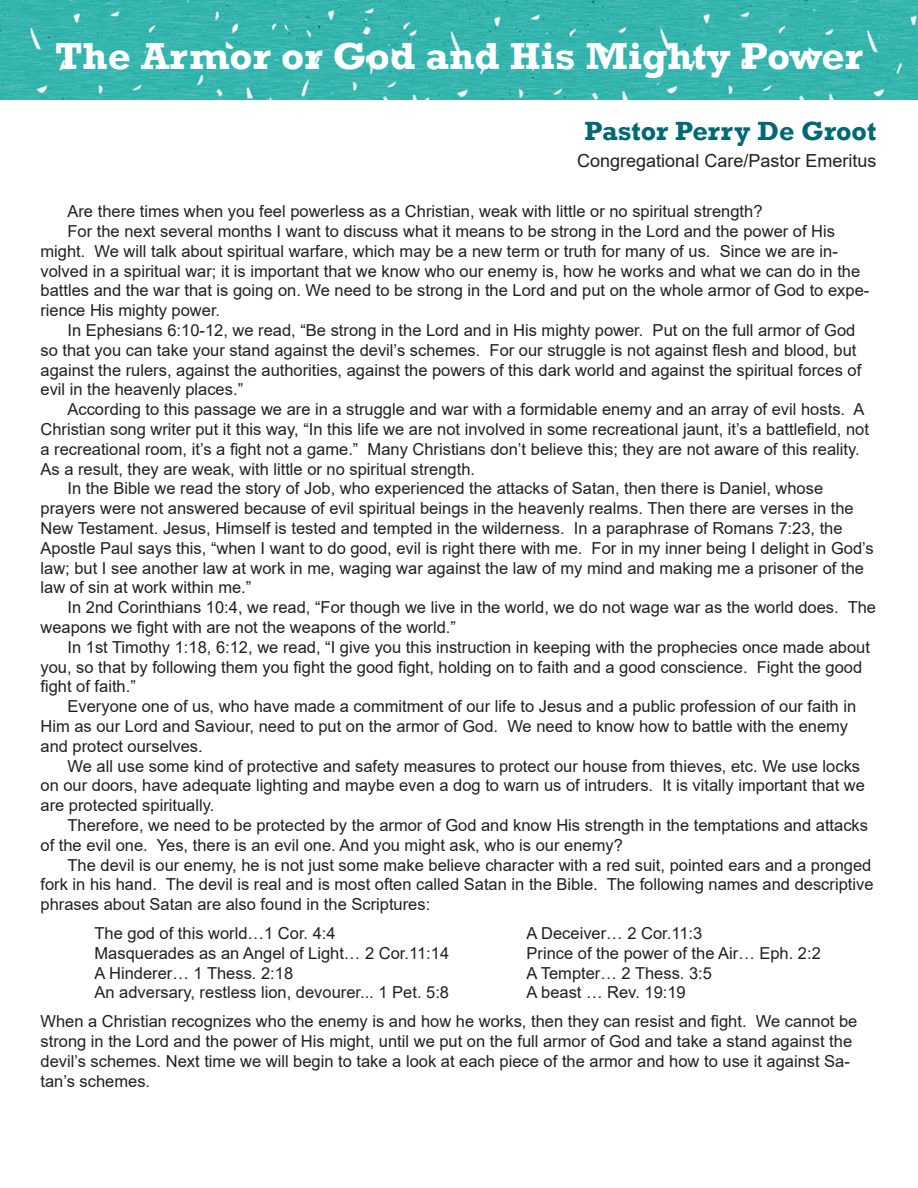
<style>
.page{position:relative;width:918px;height:1188px;background:#fff}
.page>*{position:absolute;margin:0;border:0;box-sizing:border-box;transform-origin:0 0}
.t1{font:700 38.4px "Rockwell";color:#fff;scale:1.05 1}
.t2{font:700 27px "Rockwell";color:#006973}
.t3{font:18px "Arial";color:#231f20}
.t4{font:16.5px/19.8px "Arial";color:#231f20}
</style>
<div class="page">
<img style="left:0;top:0;width:918px;height:99px">
<p class="t1" style="left:55px;top:33px;width:771px">The Armor or God and His Mighty Power</p>
<p class="t2" style="left:584px;top:114px;width:293px">Pastor Perry De Groot</p>
<p class="t3" style="left:577px;top:148px;width:301px">Congregational Care/Pastor Emeritus</p>
<p class="t4" style="left:67px;top:201px;width:697px">Are there times when you feel powerless as a Christian, weak with little or no spiritual strength?</p>
<p class="t4" style="left:40px;top:221px;width:830px;text-indent:27px">For the next several months I want to discuss what it means to be strong in the Lord and the power of His might. We will talk about spiritual warfare, which may be a new term or truth for many of us. Since we are in&shy;volved in a spiritual war; it is important that we know who our enemy is, how he works and what we can do in the battles and the war that is going on. We need to be strong in the Lord and put on the whole armor of God to expe&shy;rience His mighty power.</p>
<p class="t4" style="left:40px;top:320px;width:822px;text-indent:27px">In Ephesians 6:10-12, we read, “Be strong in the Lord and in His mighty power. Put on the full armor of God so that you can take your stand against the devil’s schemes. For our struggle is not against flesh and blood, but against the rulers, against the authorities, against the powers of this dark world and against the spiritual forces of evil in the heavenly places.”</p>
<p class="t4" style="left:40px;top:399px;width:830px;text-indent:27px">According to this passage we are in a struggle and war with a formidable enemy and an array of evil hosts. A Christian song writer put it this way, “In this life we are not involved in some recreational jaunt, it’s a battlefield, not a recreational room, it’s a fight not a game.” Many Christians don’t believe this; they are not aware of this reality.<br>As a result, they are weak, with little or no spiritual strength.</p>
<p class="t4" style="left:40px;top:479px;width:835px;text-indent:27px">In the Bible we read the story of Job, who experienced the attacks of Satan, then there is Daniel, whose prayers were not answered because of evil spiritual beings in the heavenly realms. Then there are verses in the New Testament. Jesus, Himself is tested and tempted in the wilderness. In a paraphrase of Romans 7:23, the Apostle Paul says this, “when I want to do good, evil is right there with me. For in my inner being I delight in God’s law; but I see another law at work in me, waging war against the law of my mind and making me a prisoner of the law of sin at work within me.”</p>
<p class="t4" style="left:40px;top:597px;width:837px;text-indent:27px">In 2nd Corinthians 10:4, we read, “For though we live in the world, we do not wage war as the world does. The weapons we fight with are not the weapons of the world.”</p>
<p class="t4" style="left:40px;top:637px;width:831px;text-indent:27px">In 1st Timothy 1:18, 6:12, we read, “I give you this instruction in keeping with the prophecies once made about you, so that by following them you fight the good fight, holding on to faith and a good conscience. Fight the good fight of faith.”</p>
<p class="t4" style="left:40px;top:696px;width:817px;text-indent:27px">Everyone one of us, who have made a commitment of our life to Jesus and a public profession of our faith in<br>Him as our Lord and Saviour, need to put on the armor of God. We need to know how to battle with the enemy and protect ourselves.</p>
<p class="t4" style="left:40px;top:756px;width:826px;text-indent:27px">We all use some kind of protective and safety measures to protect our house from thieves, etc. We use locks on our doors, have adequate lighting and maybe even a dog to warn us of intruders. It is vitally important that we are protected spiritually.</p>
<p class="t4" style="left:40px;top:815px;width:829px;text-indent:27px">Therefore, we need to be protected by the armor of God and know His strength in the temptations and attacks of the evil one. Yes, there is an evil one. And you might ask, who is our enemy?</p>
<p class="t4" style="left:40px;top:855px;width:835px;text-indent:27px">The devil is our enemy, he is not just some make believe character with a red suit, pointed ears and a pronged fork in his hand. The devil is real and is most often called Satan in the Bible. The following names and descriptive phrases about Satan are also found in the Scriptures:</p>
<p class="t4" style="left:95px;top:923px;width:243px">The god of this world…1 Cor. 4:4</p>
<p class="t4" style="left:527px;top:923px;width:177px">A Deceiver… 2 Cor.11:3</p>
<p class="t4" style="left:95px;top:943px;width:356px">Masquerades as an Angel of Light… 2 Cor.11:14</p>
<p class="t4" style="left:527px;top:943px;width:296px">Prince of the power of the Air… Eph. 2:2</p>
<p class="t4" style="left:95px;top:963px;width:200px">A Hinderer… 1 Thess. 2:18</p>
<p class="t4" style="left:527px;top:963px;width:187px">A Tempter… 2 Thess. 3:5</p>
<p class="t4" style="left:95px;top:983px;width:356px">An adversary, restless lion, devourer... 1 Pet. 5:8</p>
<p class="t4" style="left:527px;top:983px;width:161px">A beast … Rev. 19:19</p>
<p class="t4" style="left:40px;top:1011px;width:818px">When a Christian recognizes who the enemy is and how he works, then they can resist and fight. We cannot be strong in the Lord and the power of His might, until we put on the full armor of God and take a stand against the devil’s schemes. Next time we will begin to take a look at each piece of the armor and how to use it against Sa&shy;tan’s schemes.</p>
</div>
